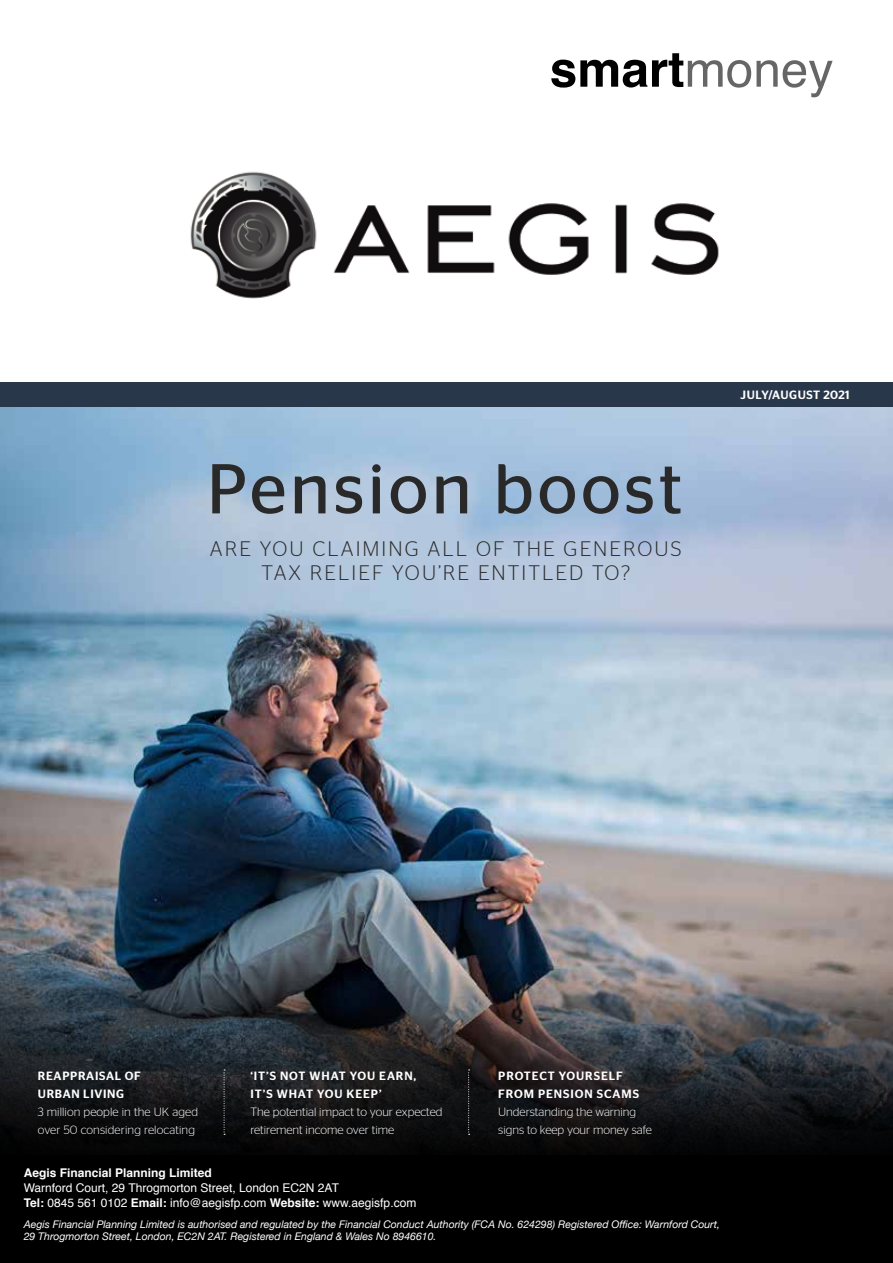
<style>
.page{position:relative;width:893px;height:1263px;background:#fff}
.page>*{position:absolute;margin:0;border:0;box-sizing:border-box;transform-origin:0 0}
.t1{font:70.35px "Stag Sans";letter-spacing:.05em;color:#292929}
.t2{font:300 21px/24px "Stag Sans";letter-spacing:.1em;color:#292929;text-align:center}
.t3{font:300 12px/18px "Stag Sans";color:#fff}
.t4{font:12px/15px "Helvetica";color:#fff}
.t5{font:500 12px/18px "Stag Sans";letter-spacing:.08em;color:#fff}
.t6{font:700 12px "Helvetica";color:#fff}
.t7{font:500 12px/18px "Stag Sans";letter-spacing:.06em;color:#fff}
.t8{font:500 12px "Stag Sans";letter-spacing:.03em;color:#fff}
.t9{font:italic 10.5px/12px "Helvetica Neue";color:#fff}
.s1{font-weight:700}
</style>
<div class="page">
<img style="left:0;top:406px;width:893px;height:554px">
<svg style="left:0;top:960px;width:893px;height:194px;background:#2f3135"></svg>
<svg style="left:224px;top:1069px;width:1px;height:66px"></svg>
<svg style="left:468px;top:1069px;width:2px;height:66px"></svg>
<div style="left:0;top:382px;width:893px;height:24px;background:#29374b"></div>
<div style="left:0;top:1155px;width:893px;height:108px;background:#000"></div>
<img style="left:190px;top:171px;width:529px;height:128px">
<svg style="left:551px;top:53px;width:282px;height:44px"></svg>
<h1 class="t1" style="left:207px;top:449px;width:477px">Pension boost</h1>
<h2 class="t2" style="left:210px;top:537px;width:473px">ARE YOU CLAIMING ALL OF THE GENEROUS<br>TAX RELIEF YOU’RE ENTITLED TO?</h2>
<p class="t8" style="left:741px;top:388px;width:111px">JULY/AUGUST 2021</p>
<p class="t7" style="left:38px;top:1067px;width:105px">REAPPRAISAL OF<br>URBAN LIVING</p>
<p class="t3" style="left:38px;top:1103px;width:162px">3 million people in the UK aged over 50 considering relocating</p>
<p class="t5" style="left:250px;top:1067px;width:167px">‘IT’S NOT WHAT YOU EARN,<br>IT’S WHAT YOU KEEP’</p>
<p class="t3" style="left:250px;top:1103px;width:194px">The potential impact to your expected retirement income over time</p>
<p class="t5" style="left:498px;top:1067px;width:142px">PROTECT YOURSELF<br>FROM PENSION SCAMS</p>
<p class="t3" style="left:498px;top:1103px;width:155px">Understanding the warning signs to keep your money safe</p>
<p class="t6" style="left:24px;top:1163px;width:190px">Aegis Financial Planning Limited</p>
<p class="t4" style="left:24px;top:1180px;width:394px">Warnford Court, 29 Throgmorton Street, London EC2N 2AT<br><span class="s1">Tel:</span> 0845 561 0102 <span class="s1">Email:</span> info@aegisfp.com <span class="s1">Website:</span> www.aegisfp.com</p>
<p class="t9" style="left:24px;top:1219px;width:698px">Aegis Financial Planning Limited is authorised and regulated by the Financial Conduct Authority (FCA No. 624298) Registered Office: Warnford Court,<br>29 Throgmorton Street, London, EC2N 2AT. Registered in England &amp; Wales No 8946610.</p>
</div>
